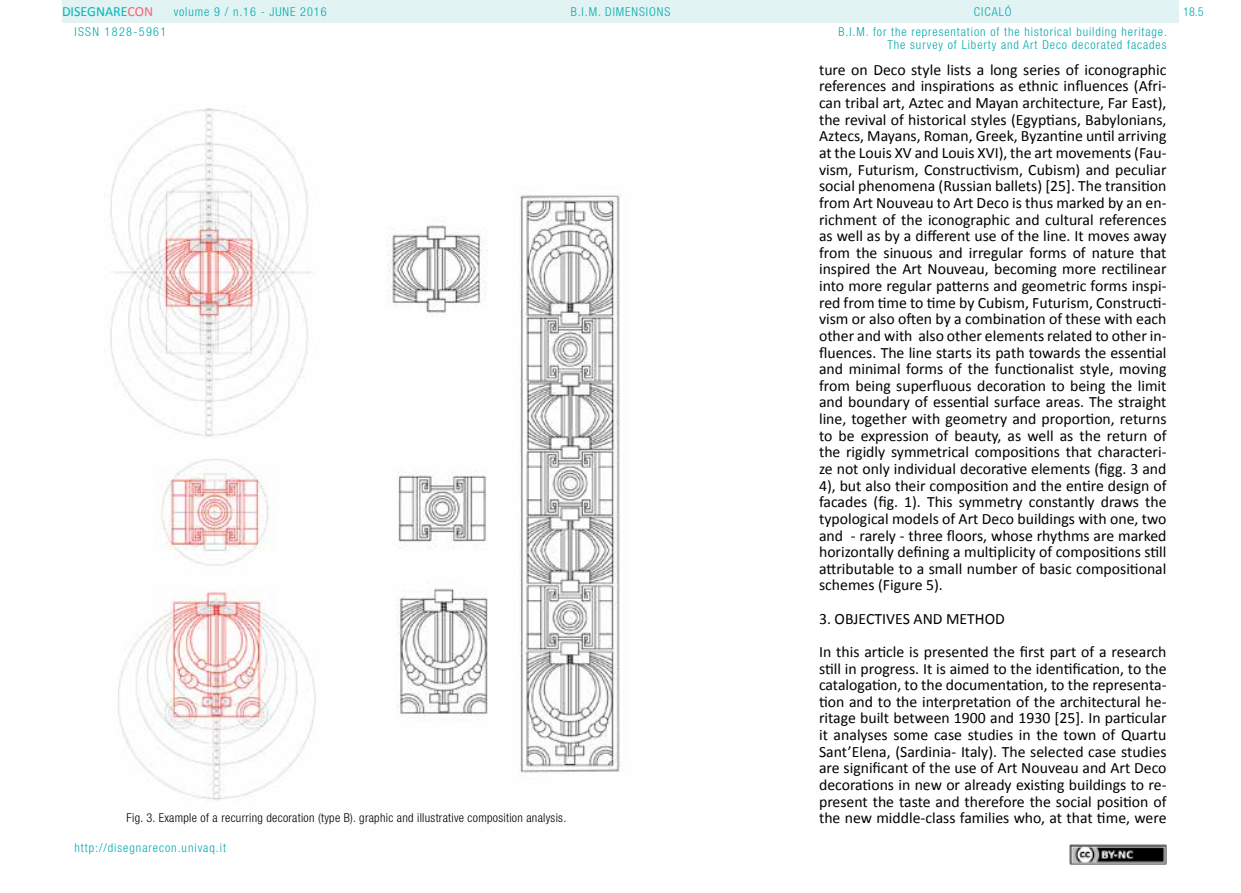
<style>
.page{position:relative;width:1241px;height:893px;background:#fff}
.page>*{position:absolute;margin:0;border:0;box-sizing:border-box;transform-origin:0 0}
.t1{font:15.75px/16.6px "Calibri";color:#000;text-align:justify}
.t2{font:14px "Calibri";color:#00b7bb}
.t3{font:300 condensed 12.25px/19.4px "Helvetica Neue LT Std";letter-spacing:.075em;color:#00aaad}
.t4{font:300 condensed 12.25px "Helvetica Neue LT Std";letter-spacing:.025em;color:#000}
.t5{font:300 condensed 12.25px "Helvetica Neue LT Std";letter-spacing:.11em;color:#00aaad}
.s1{color:#fb6275}
</style>
<div class="page">
<div style="left:62px;top:0;width:1116px;height:23px;background:#e2f3f3"></div>
<img style="left:1069px;top:845px;width:97px;height:19px">
<img style="left:110px;top:108px;width:510px;height:693px">
<p class="t2" style="left:62px;top:3px;width:93px">DISEGNARE<span class="s1">CON</span></p>
<p class="t3" style="left:838px;top:2px;width:330px;text-indent:135px">CICALÓ<br>B.I.M. for the representation of the historical building heritage.</p>
<p class="t3" style="left:887px;top:35px;width:280px">The survey of Liberty and Art Deco decorated facades</p>
<p class="t3" style="left:174px;top:2px;width:154px">volume 9 / n.16 - JUNE 2016</p>
<p class="t3" style="left:570px;top:2px;width:101px">B.I.M. DIMENSIONS</p>
<p class="t3" style="left:1182px;top:2px;width:22px">18.5</p>
<p class="t5" style="left:74px;top:24px;width:93px">ISSN 1828-5961</p>
<p class="t1" style="left:819px;top:61px;width:349px">ture on Deco style lists a long series of iconographic references and inspirations as ethnic influences (Afri&shy;can tribal art, Aztec and Mayan architecture, Far East), the revival of historical styles (Egyptians, Babylonians, Aztecs, Mayans, Roman, Greek, Byzantine until arriving at the Louis XV and Louis XVI), the art movements (Fau&shy;vism, Futurism, Constructivism, Cubism) and peculiar social phenomena (Russian ballets) [25]. The transition from Art Nouveau to Art Deco is thus marked by an en&shy;richment of the iconographic and cultural references as well as by a different use of the line. It moves away from the sinuous and irregular forms of nature that inspired the Art Nouveau, becoming more rectilinear into more regular patterns and geometric forms inspi&shy;red from time to time by Cubism, Futurism, Constructi&shy;vism or also often by a combination of these with each other and with also other elements related to other in&shy;fluences. The line starts its path towards the essential and minimal forms of the functionalist style, moving from being superfluous decoration to being the limit and boundary of essential surface areas. The straight line, together with geometry and proportion, returns to be expression of beauty, as well as the return of the rigidly symmetrical compositions that characteri&shy;ze not only individual decorative elements (figg. 3 and 4), but also their composition and the entire design of facades (fig. 1). This symmetry constantly draws the typological models of Art Deco buildings with one, two and - rarely - three floors, whose rhythms are marked horizontally defining a multiplicity of compositions still attributable to a small number of basic compositional schemes (Figure 5).</p>
<p class="t1" style="left:819px;top:602px;width:349px;line-height:33.2px">3. OBJECTIVES AND METHOD<br>In this article is presented the first part of a research</p>
<p class="t1" style="left:819px;top:660px;width:349px">still in progress. It is aimed to the identification, to the catalogation, to the documentation, to the representa&shy;tion and to the interpretation of the architectural he&shy;ritage built between 1900 and 1930 [25]. In particular it analyses some case studies in the town of Quartu Sant’Elena, (Sardinia- Italy). The selected case studies are significant of the use of Art Nouveau and Art Deco decorations in new or already existing buildings to re&shy;present the taste and therefore the social position of</p>
<p class="t4" style="left:126px;top:810px;width:441px">Fig. 3. Example of a recurring decoration (type B). graphic and illustrative composition analysis.</p>
<p class="t1" style="left:819px;top:810px;width:349px">the new middle-class families who, at that time, were</p>
<p class="t3" style="left:74px;top:838px;width:153px">http://disegnarecon.univaq.it</p>
</div>
